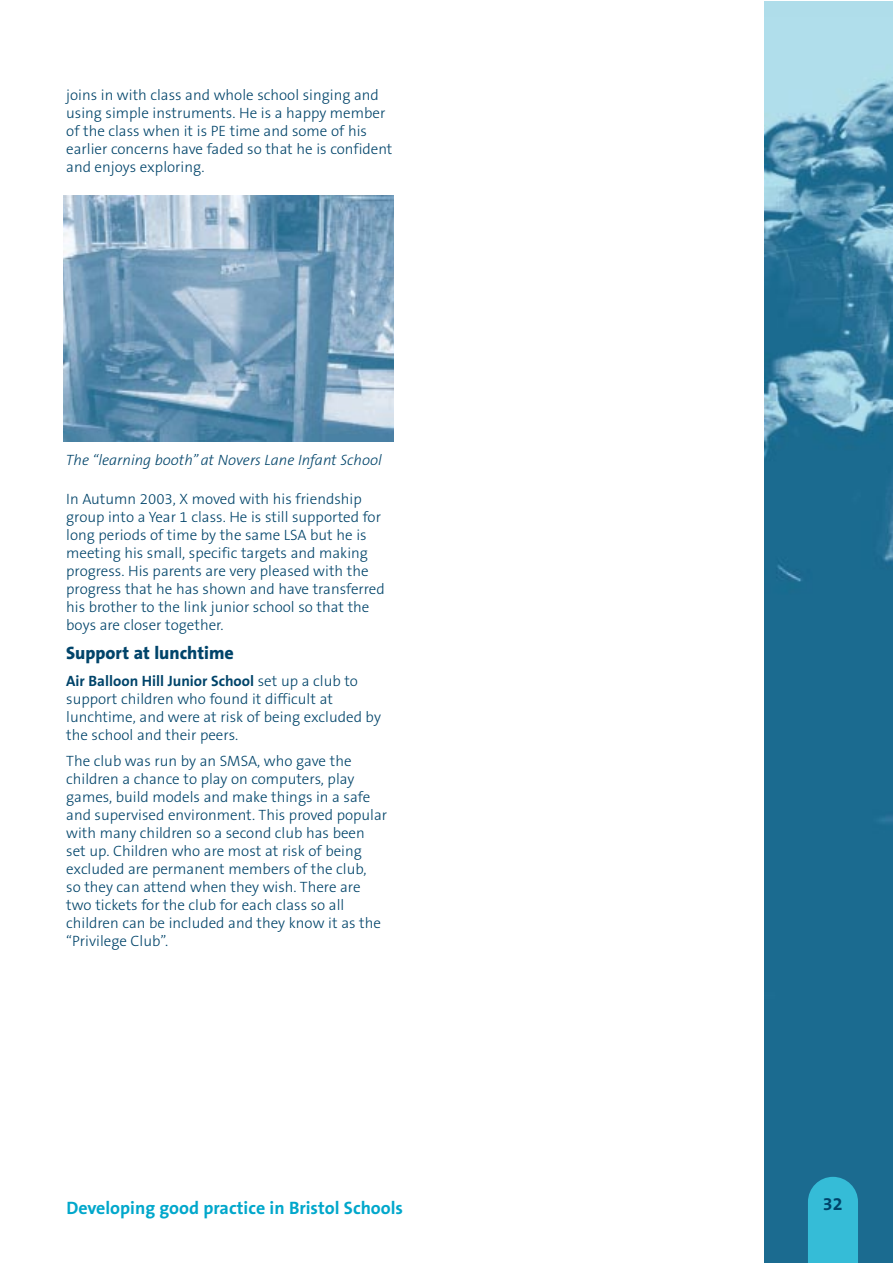
<style>
.page{position:relative;width:893px;height:1263px;background:#fff}
.page>*{position:absolute;margin:0;border:0;box-sizing:border-box;transform-origin:0 0}
.t1{font:700 18px "The Sans B7";color:#00a7cb}
.t2{font:800 18px "The Sans B8";color:#00446a}
.t3{font:700 18px "The Sans B7";color:#00446a}
.t4{font:300 15px/18px "The Sans B3";color:#00446a}
.t5{font:italic 300 15px "The Sans B3";color:#00446a}
.t6{font:700 15px "The Sans B7";color:#00446a}
.s1{font-family:"The Sans B3";font-weight:300}
</style>
<div class="page">
<img style="left:764px;top:18px;width:128px;height:1245px">
<div style="left:808px;top:1177px;width:50px;height:86px;background:#35bcd7"></div>
<img style="left:64px;top:196px;width:330px;height:246px">
<p class="t4" style="left:66px;top:87px;width:328px">joins in with class and whole school singing and using simple instruments. He is a happy member of the class when it is PE time and some of his earlier concerns have faded so that he is confident and enjoys exploring.</p>
<p class="t5" style="left:66px;top:454px;width:317px">The “learning booth” at Novers Lane Infant School</p>
<p class="t4" style="left:66px;top:492px;width:320px">In Autumn 2003, X moved with his friendship group into a Year 1 class. He is still supported for long periods of time by the same LSA but he is meeting his small, specific targets and making progress. His parents are very pleased with the progress that he has shown and have transferred his brother to the link junior school so that the boys are closer together.</p>
<p class="t2" style="left:66px;top:646px;width:169px">Support at lunchtime</p>
<p class="t6" style="left:66px;top:675px;width:293px">Air Balloon Hill Junior School <span class="s1">set up a club to</span></p>
<p class="t4" style="left:66px;top:691px;width:316px">support children who found it difficult at lunchtime, and were at risk of being excluded by the school and their peers.</p>
<p class="t4" style="left:66px;top:753px;width:322px">The club was run by an SMSA, who gave the children a chance to play on computers, play games, build models and make things in a safe and supervised environment. This proved popular with many children so a second club has been set up. Children who are most at risk of being excluded are permanent members of the club,<br>so they can attend when they wish. There are two tickets for the club for each class so all children can be included and they know it as the “Privilege Club”.</p>
<p class="t1" style="left:66px;top:1201px;width:338px">Developing good practice in Bristol Schools</p>
<p class="t3" style="left:822px;top:1197px;width:21px">32</p>
</div>
